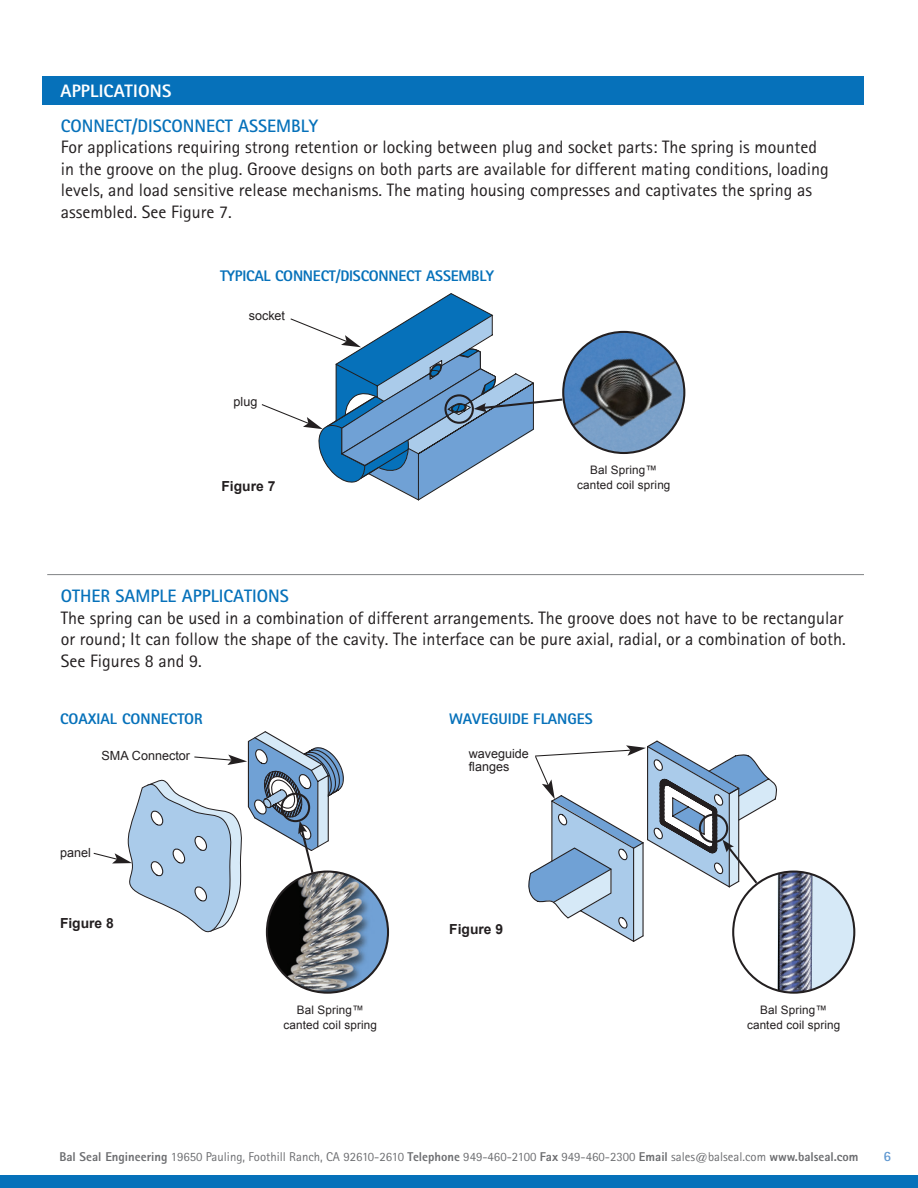
<style>
.page{position:relative;width:918px;height:1188px;background:#fff}
.page>*{position:absolute;margin:0;border:0;box-sizing:border-box;transform-origin:0 0}
.Table_Collumn_Title{font:18px/21.6px "Rotis Sans Serif Std";color:#231f20}
.Table_Collumn_Title-2{font:700 18px "Rotis Sans Serif Std";color:#0671ba}
.Table_Collumn_Title-3{font:800 18px "Rotis Sans Serif Std";letter-spacing:.01em;color:#fff}
.t1{font:800 15.3px "Rotis Sans Serif Std";letter-spacing:-.015em;color:#0671ba}
.t2{font:700 14.25px "Rotis Sans Serif Std";color:#5f98d1}
.t3{font:700 13.8px "Arial";color:#231f20}
.t4{font:12.75px "Rotis Sans Serif Std";color:#6c6d70}
.t5{font:12.6px/13.6px "Arial";color:#231f20}
.Table_Collumn_Title-4{font:11.7px/14.4px "Arial";letter-spacing:.01em;color:#231f20;text-align:center}
.s1{font-weight:800}
</style>
<div class="page">
<div style="left:0;top:1175px;width:918px;height:13px;background:#0671ba"></div>
<div style="left:43px;top:76px;width:821px;height:29px;background:#0671ba"></div>
<hr style="left:47px;top:574px;width:817px;height:1px;background:#808285">
<img style="left:563px;top:332px;width:121px;height:121px;border-radius:61px">
<svg style="left:261px;top:293px;width:304px;height:208px"></svg>
<svg style="left:528px;top:740px;width:326px;height:253px"></svg>
<img style="left:267px;top:872px;width:121px;height:121px;border-radius:61px">
<svg style="left:93px;top:731px;width:252px;height:202px"></svg>
<p class="Table_Collumn_Title-3" style="left:60px;top:79px;width:113px">APPLICATIONS</p>
<p class="Table_Collumn_Title-2" style="left:61px;top:114px;width:259px">CONNECT/DISCONNECT ASSEMBLY</p>
<p class="Table_Collumn_Title" style="left:61px;top:136px;width:770px">For applications requiring strong retention or locking between plug and socket parts: The spring is mounted in the groove on the plug. Groove designs on both parts are available for different mating conditions, loading levels, and load sensitive release mechanisms. The mating housing compresses and captivates the spring as assembled. See Figure 7.</p>
<p class="t1" style="left:220px;top:266px;width:275px">TYPICAL CONNECT/DISCONNECT ASSEMBLY</p>
<p class="t5" style="left:249px;top:309px;width:38px">socket</p>
<p class="t5" style="left:234px;top:395px;width:25px">plug</p>
<p class="t3" style="left:222px;top:477px;width:55px">Figure 7</p>
<p class="Table_Collumn_Title-4" style="left:577px;top:463px;width:95px">Bal Spring™ canted coil spring</p>
<p class="Table_Collumn_Title-2" style="left:61px;top:585px;width:229px">OTHER SAMPLE APPLICATIONS</p>
<p class="Table_Collumn_Title" style="left:61px;top:607px;width:787px">The spring can be used in a combination of different arrangements. The groove does not have to be rectangular or round; It can follow the shape of the cavity. The interface can be pure axial, radial, or a combination of both.<br>See Figures 8 and 9.</p>
<p class="t1" style="left:60px;top:709px;width:144px">COAXIAL CONNECTOR</p>
<p class="t5" style="left:102px;top:749px;width:90px">SMA Connector</p>
<p class="t5" style="left:60px;top:846px;width:32px">panel</p>
<p class="t3" style="left:60px;top:914px;width:55px">Figure 8</p>
<p class="Table_Collumn_Title-4" style="left:284px;top:1003px;width:95px">Bal Spring™ canted coil spring</p>
<p class="t1" style="left:449px;top:709px;width:145px">WAVEGUIDE FLANGES</p>
<p class="t5" style="left:469px;top:747px;width:62px">waveguide flanges</p>
<p class="t3" style="left:449px;top:920px;width:55px">Figure 9</p>
<p class="Table_Collumn_Title-4" style="left:747px;top:1003px;width:95px">Bal Spring™ canted coil spring</p>
<p class="t4" style="left:59px;top:1149px;width:801px"><span class="s1">Bal Seal Engineering</span> 19650 Pauling, Foothill Ranch, CA 92610-2610 <span class="s1">Telephone</span> 949-460-2100 <span class="s1">Fax</span> 949-460-2300 <span class="s1">Email</span> sales@balseal.com <span class="s1">www.balseal.com</span></p>
<p class="t2" style="left:883px;top:1147px;width:9px">6</p>
</div>
